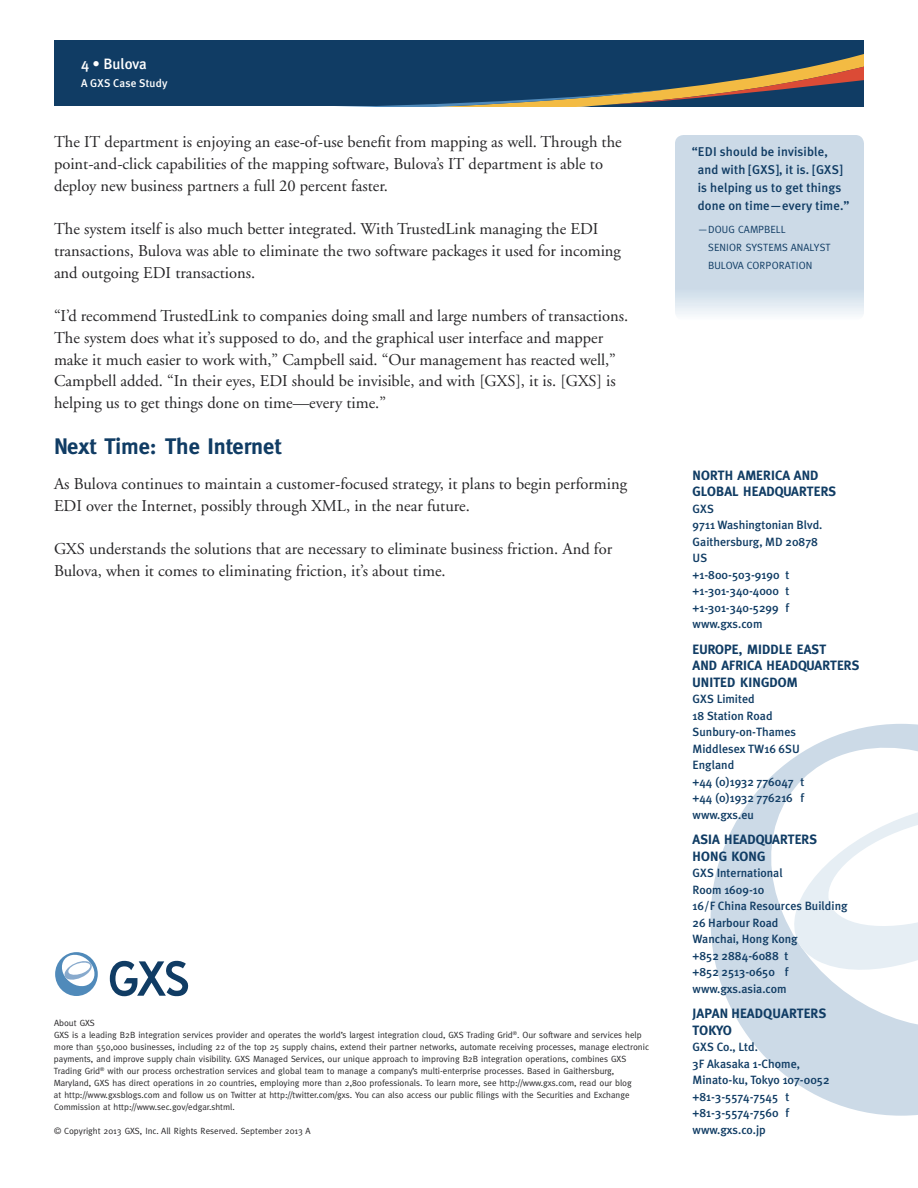
<style>
.page{position:relative;width:918px;height:1188px;background:#fff}
.page>*{position:absolute;margin:0;border:0;box-sizing:border-box;transform-origin:0 0}
.t1{font:700 22.5px "Meta";color:#103c64}
.t2{font:16.5px/21.8px "Adobe Garamond";color:#262527}
.t3{font:500 15px "Meta Plus";color:#fff}
.t4{font:700 13.5px/16.5px "Meta";letter-spacing:.01em;color:#103c64}
.t5{font:700 13.5px/16.5px "Meta";letter-spacing:.01em;color:#103c64}
.t6{font:700 13.5px/16.5px "Meta";letter-spacing:.08em;color:#103c64}
.t7{font:500 12.75px/18px "Meta Plus";letter-spacing:.01em;color:#103c64}
.t8{font:500 12px/16.5px "Meta Plus";color:#103c64}
.t9{font:500 11.25px "Meta Plus";letter-spacing:.01em;color:#fff}
.t10{font:10.5px/18px "Meta";letter-spacing:.005em;color:#103c64;text-align:center}
.t11{font:10.5px/18px "Meta";letter-spacing:.065em;color:#103c64}
.t12{font:9px/12px "Meta";color:#262527}
</style>
<div class="page">
<div style="left:54px;top:40px;width:810px;height:66px;background:#103c64"></div>
<svg style="left:380px;top:54px;width:484px;height:52px"></svg>
<svg style="left:675px;top:135px;width:189px;height:180px;background:#cedce8"></svg>
<svg style="left:711px;top:724px;width:207px;height:392px;fill:#ccdae7"></svg>
<svg style="left:778px;top:792px;width:140px;height:189px"></svg>
<svg style="left:55px;top:952px;width:43px;height:44px"></svg>
<svg style="left:110px;top:960px;width:79px;height:37px"></svg>
<p class="t3" style="left:81px;top:55px;width:67px">4 • Bulova</p>
<p class="t9" style="left:81px;top:77px;width:88px">A GXS Case Study</p>
<p class="t2" style="left:54px;top:131px;width:569px">The IT department is enjoying an ease-of-use benefit from mapping as well. Through the point-and-click capabilities of the mapping software, Bulova’s IT department is able to deploy new business partners a full 20 percent faster.</p>
<p class="t2" style="left:54px;top:218px;width:569px">The system itself is also much better integrated. With TrustedLink managing the EDI transactions, Bulova was able to eliminate the two software packages it used for incoming and outgoing EDI transactions.</p>
<p class="t2" style="left:54px;top:305px;width:576px">“I’d recommend TrustedLink to companies doing small and large numbers of transactions.<br>The system does what it’s supposed to do, and the graphical user interface and mapper make it much easier to work with,” Campbell said. “Our management has reacted well,” Campbell added. “In their eyes, EDI should be invisible, and with [GXS], it is. [GXS] is helping us to get things done on time—every time.”</p>
<h1 class="t1" style="left:54px;top:433px;width:229px">NEXT TIME: THE INTERNET</h1>
<p class="t2" style="left:54px;top:473px;width:575px">As Bulova continues to maintain a customer-focused strategy, it plans to begin performing<br>EDI over the Internet, possibly through XML, in the near future.</p>
<p class="t2" style="left:54px;top:539px;width:560px">GXS understands the solutions that are necessary to eliminate business friction. And for<br>Bulova, when it comes to eliminating friction, it’s about time.</p>
<p class="t12" style="left:54px;top:1017px;width:596px">About GXS<br>GXS is a leading B2B integration services provider and operates the world’s largest integration cloud, GXS Trading Grid<sup>®</sup>. Our software and services help more than 550,000 businesses, including 22 of the top 25 supply chains, extend their partner networks, automate receiving processes, manage electronic payments, and improve supply chain visibility. GXS Managed Services, our unique approach to improving B2B integration operations, combines GXS Trading Grid<sup>®</sup> with our process orchestration services and global team to manage a company’s multi-enterprise processes. Based in Gaithersburg, Maryland, GXS has direct operations in 20 countries, employing more than 2,800 professionals. To learn more, see http://www.gxs.com, read our blog<br>at http://www.gxsblogs.com and follow us on Twitter at http://twitter.com/gxs. You can also access our public filings with the Securities and Exchange Commission at http://www.sec.gov/edgar.shtml.</p>
<p class="t12" style="left:54px;top:1125px;width:254px">© Copyright 2013 GXS, Inc. All Rights Reserved. September 2013 A</p>
<p class="t7" style="left:698px;top:143px;width:153px;text-indent:-6px">“EDI should be invisible, and with [GXS], it is. [GXS] is helping us to get things done on time—every time.”</p>
<p class="t10" style="left:698px;top:220px;width:79px">— Doug Campbell<br>Senior SystemsA</p>
<p class="t11" style="left:708px;top:238px;width:116px;text-indent:89px">nalyst<br>Bulova Corporati on</p>
<p class="t6" style="left:693px;top:467px;width:127px">NORTH AMERICA AN D<br>GLOBAL</p>
<p class="t4" style="left:743px;top:483px;width:93px">HEADQUARTE RS</p>
<p class="t8" style="left:693px;top:500px;width:131px">GXS<br>9711 Washingtonian Blvd.<br>Gaithersburg, MD 20878<br>US<br>+1-800-503-9190 t +1-301-340-4000 t +1-301-340-5299 f www.gxs.com</p>
<p class="t4" style="left:693px;top:641px;width:168px">EUROPE, MIDDLE EAST<br>AND AFRICA HEADQUARTERS<br>UNITED KINGDOM</p>
<p class="t8" style="left:693px;top:691px;width:113px">GXS Limited<br>18 Station Road<br>Sunbury-on-Thames<br>Middlesex TW16 6SU<br>England<br>+44 (0)1932 776047 t +44 (0)1932 776216 f www.gxs.eu</p>
<p class="t4" style="left:693px;top:831px;width:126px">ASIA HEADQUARTERS<br>HONG KONG</p>
<p class="t8" style="left:693px;top:865px;width:157px">GXS International<br>Room 1609-10<br>16/F China Resources Building<br>26 Harbour Road<br>Wanchai, Hong Kong<br>+852 2884-6088 t<br>+852 2513-0650 f www.gxs.asia.com</p>
<p class="t5" style="left:693px;top:1005px;width:135px">JAPAN HEADQUARTERS<br>TOKYO</p>
<p class="t8" style="left:693px;top:1039px;width:138px">GXS Co., Ltd.<br>3F Akasaka 1-Chome,<br>Minato-ku, Tokyo 107-0052 +81-3-5574-7545 t +81-3-5574-7560 f www.gxs.co.jp</p>
</div>
